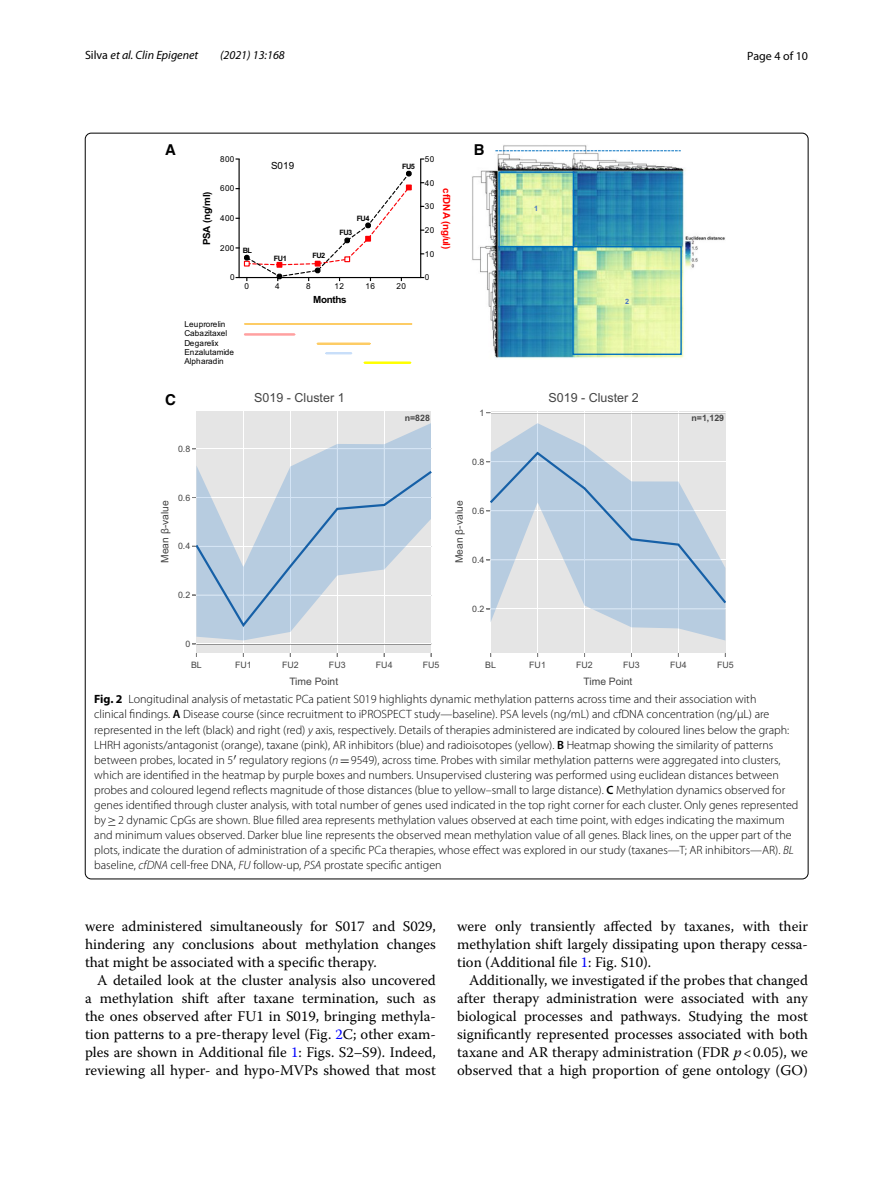
<style>
.page{position:relative;width:893px;height:1187px;background:#fff}
.page>*{position:absolute;margin:0;border:0;box-sizing:border-box;transform-origin:0 0}
.t1{font:15px "Helvetica Bold 2";color:#000}
.t2{font:14.7px/18px "Warnock Pro";color:#000;text-align:justify}
.t3{font:12.45px "Arial";color:#444}
.t4{font:300 12px/15px "Myriad Pro";color:#000}
.t5{font:italic 12px "Myriad Pro";color:#000}
.t6{font:12px "Myriad Pro";color:#000}
.t7{font:10.35px "Arial";color:#444}
.t8{font:700 9.9px "Arial";letter-spacing:-.015em;color:#000}
.t9{font:700 9.9px "Arial";letter-spacing:.01em;color:#f00}
.t10{font:9.9px "Arial";color:#000}
.t11{font:8.85px "Arial";color:#444}
.t12{font:700 8.85px "Arial";color:#444}
.t13{font:8.25px/9.3px "Arial";letter-spacing:.025em;color:#000}
.t14{font:700 7.35px "Arial";letter-spacing:-.075em;color:#000}
.t15{font:700 7.35px "Arial";color:#4472c4}
.s1{font-style:normal}
.s2{font-weight:700}
.s3{font-weight:600}
.s4{font-style:italic}
.s5{font-family:"MTSY";font-weight:400}
.s6{color:#00f}
</style>
<div class="page">
<img style="left:472px;top:145px;width:253px;height:213px">
<hr style="left:239px;top:277px;width:182px;height:1px;background:#000">
<hr style="left:239px;top:159px;width:1px;height:118px;background:#000">
<hr style="left:420px;top:159px;width:1px;height:118px;background:#000">
<svg style="left:236px;top:169px;width:176px;height:112px"></svg>
<hr style="left:245px;top:323px;width:166px;height:2px;background:#fdcc65">
<hr style="left:245px;top:333px;width:49px;height:2px;background:#ffa0a0">
<hr style="left:318px;top:343px;width:52px;height:1px;background:#fdcc65">
<hr style="left:364px;top:362px;width:46px;height:1px;background:#ff0">
<hr style="left:326px;top:352px;width:25px;height:2px;background:#c8def9">
<svg style="left:495px;top:150px;width:186px;height:1px"></svg>
<svg style="left:498px;top:171px;width:184px;height:184px;background:#79b5ab"></svg>
<div style="left:196px;top:411px;width:235px;height:241px;background:#e5e5e5"></div>
<hr style="left:243px;top:411px;width:1px;height:241px;background:#fff">
<hr style="left:290px;top:411px;width:1px;height:241px;background:#fff">
<hr style="left:337px;top:411px;width:1px;height:241px;background:#fff">
<hr style="left:384px;top:411px;width:1px;height:241px;background:#fff">
<svg style="left:192px;top:423px;width:239px;height:221px"></svg>
<div style="left:491px;top:411px;width:234px;height:241px;background:#e5e5e5"></div>
<hr style="left:537px;top:411px;width:1px;height:241px;background:#fff">
<hr style="left:584px;top:411px;width:1px;height:241px;background:#fff">
<hr style="left:631px;top:411px;width:1px;height:241px;background:#fff">
<hr style="left:678px;top:411px;width:1px;height:241px;background:#fff">
<hr style="left:491px;top:412px;width:234px;height:1px;background:#fff">
<svg style="left:486px;top:423px;width:239px;height:217px"></svg>
<p class="t5" style="left:85px;top:48px;width:115px"><span class="s1">Silva</span> et al. Clin Epigenet</p>
<p class="t5" style="left:220px;top:48px;width:66px">(2021) 13:168</p>
<p class="t6" style="left:747px;top:48px;width:62px">Page 4 of 10</p>
<p class="t1" style="left:165px;top:141px;width:12px">A</p>
<p class="t13" style="left:220px;top:154px;width:16px">800</p>
<p class="t10" style="left:271px;top:159px;width:25px">S019</p>
<p class="t14" style="left:402px;top:162px;width:14px">FU5</p>
<p class="t13" style="left:425px;top:154px;width:11px">50</p>
<p class="t13" style="left:425px;top:178px;width:11px">40</p>
<p class="t13" style="left:220px;top:184px;width:16px">600</p>
<p class="t8" style="left:200px;top:245px;width:55px;rotate:-90deg">PSA (ng/ml)</p>
<p class="t9" style="left:453px;top:188px;width:62px;rotate:90deg">cfDNA (ng/ul)</p>
<p class="t13" style="left:425px;top:202px;width:11px">30</p>
<p class="t13" style="left:220px;top:213px;width:16px">400</p>
<p class="t14" style="left:357px;top:213px;width:14px">FU4</p>
<p class="t13" style="left:425px;top:225px;width:11px">20</p>
<p class="t14" style="left:340px;top:227px;width:14px">FU3</p>
<p class="t13" style="left:220px;top:243px;width:16px">200</p>
<p class="t14" style="left:243px;top:245px;width:11px">BL</p>
<p class="t13" style="left:425px;top:249px;width:11px">10</p>
<p class="t14" style="left:274px;top:253px;width:14px">FU1</p>
<p class="t14" style="left:312px;top:251px;width:14px">FU2</p>
<p class="t13" style="left:230px;top:273px;width:6px">0</p>
<p class="t13" style="left:184px;top:319px;width:51px">Leuprorelin<br>Cabazitaxel<br>Degarelix<br>Enzalutamide<br>Alpharadin</p>
<p class="t13" style="left:244px;top:282px;width:6px">0</p>
<p class="t13" style="left:275px;top:282px;width:6px">4</p>
<p class="t13" style="left:306px;top:282px;width:6px">8</p>
<p class="t13" style="left:335px;top:282px;width:11px">12</p>
<p class="t13" style="left:366px;top:282px;width:11px">16</p>
<p class="t13" style="left:396px;top:282px;width:11px">20</p>
<p class="t8" style="left:313px;top:293px;width:35px">Months</p>
<p class="t13" style="left:425px;top:273px;width:6px">0</p>
<p class="t1" style="left:165px;top:390px;width:12px">C</p>
<p class="t3" style="left:254px;top:389px;width:92px">S019 - Cluster 1</p>
<p class="t12" style="left:405px;top:411px;width:27px">n=828</p>
<p class="t11" style="left:178px;top:443px;width:14px">0.8</p>
<p class="t1" style="left:474px;top:141px;width:12px">B</p>
<p class="t11" style="left:480px;top:407px;width:6px">1</p>
<p class="t11" style="left:472px;top:456px;width:14px">0.8</p>
<p class="t11" style="left:178px;top:491px;width:14px">0.6</p>
<p class="t7" style="left:158px;top:563px;width:64px;rotate:-90deg">Mean β-value</p>
<p class="t11" style="left:178px;top:540px;width:14px">0.4</p>
<p class="t11" style="left:178px;top:589px;width:14px">0.2</p>
<p class="t11" style="left:185px;top:638px;width:6px">0</p>
<p class="t7" style="left:452px;top:563px;width:64px;rotate:-90deg">Mean β-value</p>
<p class="t11" style="left:472px;top:505px;width:14px">0.6</p>
<p class="t11" style="left:472px;top:554px;width:14px">0.4</p>
<p class="t11" style="left:472px;top:603px;width:14px">0.2</p>
<p class="t15" style="left:534px;top:204px;width:6px">1</p>
<p class="t15" style="left:625px;top:296px;width:6px">2</p>
<p class="t3" style="left:548px;top:389px;width:92px">S019 - Cluster 2</p>
<p class="t12" style="left:691px;top:411px;width:34px">n=1,129</p>
<p class="t11" style="left:191px;top:658px;width:12px">BL</p>
<p class="t11" style="left:235px;top:658px;width:18px">FU1</p>
<p class="t11" style="left:282px;top:658px;width:18px">FU2</p>
<p class="t11" style="left:329px;top:658px;width:18px">FU3</p>
<p class="t11" style="left:376px;top:658px;width:18px">FU4</p>
<p class="t11" style="left:423px;top:658px;width:18px">FU5</p>
<p class="t7" style="left:289px;top:674px;width:50px">Time Point</p>
<p class="t11" style="left:485px;top:658px;width:12px">BL</p>
<p class="t11" style="left:529px;top:658px;width:18px">FU1</p>
<p class="t11" style="left:576px;top:658px;width:18px">FU2</p>
<p class="t11" style="left:623px;top:658px;width:18px">FU3</p>
<p class="t11" style="left:670px;top:658px;width:18px">FU4</p>
<p class="t11" style="left:717px;top:658px;width:18px">FU5</p>
<p class="t7" style="left:584px;top:674px;width:50px">Time Point</p>
<p class="t4" style="left:94px;top:692px;width:706px"><span class="s2">Fig. 2</span> Longitudinal analysis of metastatic PCa patient S019 highlights dynamic methylation patterns across time and their association with<br>clinical findings. <span class="s3">A</span> Disease course (since recruitment to iPROSPECT study—baseline). PSA levels (ng/mL) and cfDNA concentration (ng/µL) are represented in the left (black) and right (red) <span class="s4">y</span> axis, respectively. Details of therapies administered are indicated by coloured lines below the graph:<br>LHRH agonists/antagonist (orange), taxane (pink), AR inhibitors (blue) and radioisotopes (yellow). <span class="s3">B</span> Heatmap showing the similarity of patterns between probes, located in 5 regulatory regions (<span class="s4">n</span><span class="s5">=</span>9549), across time. Probes with similar methylation patterns were aggregated into clusters, which are identified in the heatmap by purple boxes and numbers. Unsupervised clustering was performed using euclidean distances between probes and coloured legend reflects magnitude of those distances (blue to yellow–small to large distance). <span class="s3">C</span> Methylation dynamics observed for genes identified through cluster analysis, with total number of genes used indicated in the top right corner for each cluster. Only genes represented by<span class="s5">≥</span>2 dynamic CpGs are shown. Blue filled area represents methylation values observed at each time point, with edges indicating the maximum and minimum values observed. Darker blue line represents the observed mean methylation value of all genes. Black lines, on the upper part of the plots, indicate the duration of administration of a specific PCa therapies, whose effect was explored in our study (taxanes—T; AR inhibitors—AR). <span class="s4">BL </span>baseline, <span class="s4">cfDNA</span> cell-free DNA, <span class="s4">FU</span> follow-up, <span class="s4">PSA</span> prostate specific antigen</p>
<p class="t2" style="left:85px;top:916px;width:352px">were administered simultaneously for S017 and S029, hindering any conclusions about methylation changes that might be associated with a specific therapy.</p>
<p class="t2" style="left:85px;top:970px;width:352px;text-indent:12px">A detailed look at the cluster analysis also uncovered a methylation shift after taxane termination, such as the ones observed after FU1 in S019, bringing methyla&shy;tion patterns to a pre-therapy level (Fig. <span class="s6">2</span>C; other exam&shy;ples are shown in Additional file <span class="s6">1</span>: Figs. S2–S9). Indeed, reviewing all hyper- and hypo-MVPs showed that most</p>
<p class="t2" style="left:457px;top:916px;width:352px">were only transiently affected by taxanes, with their methylation shift largely dissipating upon therapy cessa&shy;tion (Additional file <span class="s6">1</span>: Fig. S10).</p>
<p class="t2" style="left:457px;top:970px;width:352px;text-indent:12px">Additionally, we investigated if the probes that changed after therapy administration were associated with any biological processes and pathways. Studying the most significantly represented processes associated with both taxane and AR therapy administration (FDR <span class="s4">p</span>&lt;0.05), we observed that a high proportion of gene ontology (GO)</p>
</div>
